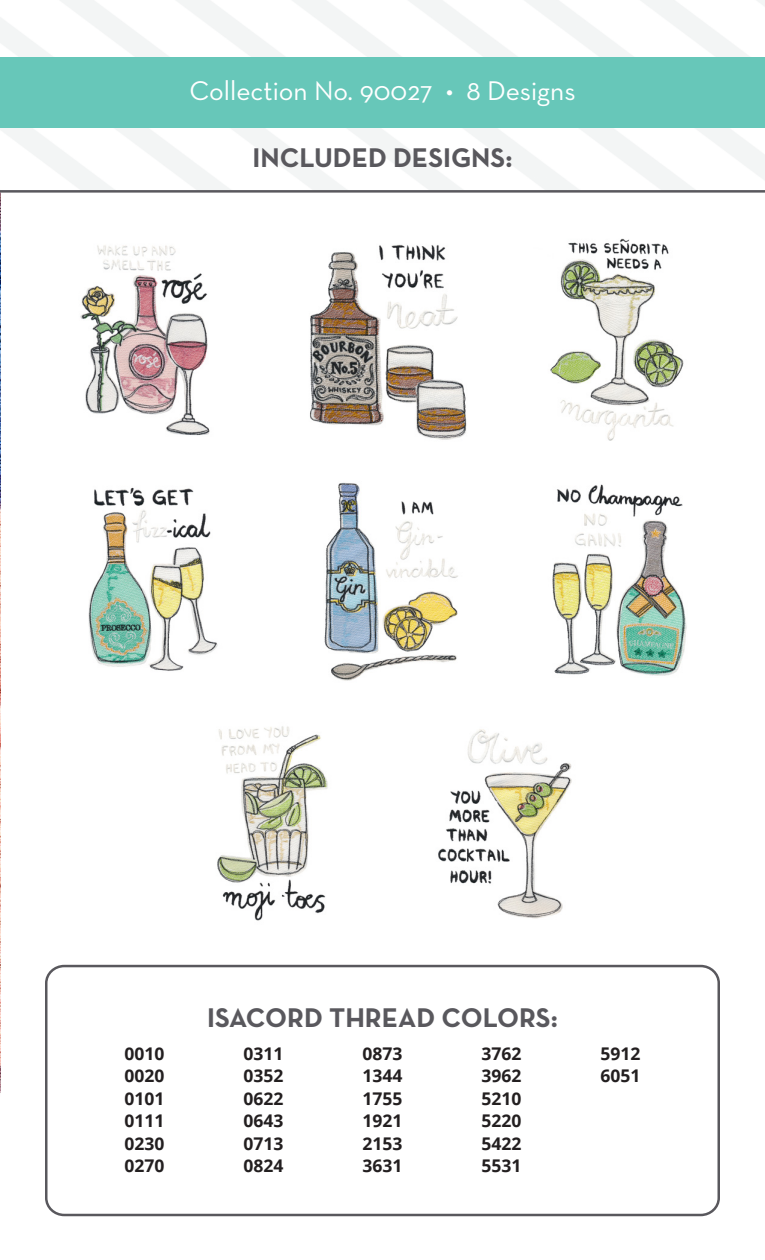
<style>
.page{position:relative;width:765px;height:1260px;background:#fff}
.page>*{position:absolute;margin:0;border:0;box-sizing:border-box;transform-origin:0 0}
.t1{font:700 27.5px "Neutra Text";color:#59585d}
.t2{font:27.5px "Neutra Text";color:#fff}
.t3{font:700 17.5px "Open Sans";color:#231f20}
</style>
<div class="page">
<img style="left:0;top:193px;width:1px;height:900px">
<svg style="left:0;top:0;width:765px;height:193px"></svg>
<div style="left:0;top:57px;width:765px;height:71px;background:#67c7b9"></div>
<div style="left:45px;top:965px;width:675px;height:251px;border:2px solid #59585d;border-radius:18px"></div>
<img style="left:80px;top:245px;width:130px;height:191px">
<img style="left:88px;top:487px;width:130px;height:184px">
<img style="left:217px;top:726px;width:111px;height:195px">
<img style="left:310px;top:244px;width:157px;height:196px">
<img style="left:324px;top:482px;width:134px;height:199px">
<img style="left:438px;top:729px;width:134px;height:190px">
<img style="left:550px;top:238px;width:134px;height:203px">
<img style="left:552px;top:484px;width:135px;height:192px">
<p class="t2" style="left:189px;top:74px;width:388px">Collection No. 90027 • 8 Designs</p>
<p class="t1" style="left:253px;top:141px;width:261px">INCLUDED DESIGNS:</p>
<p class="t3" style="left:124px;top:1041px;width:41px">0010</p>
<p class="t3" style="left:124px;top:1063px;width:41px">0020</p>
<p class="t3" style="left:124px;top:1086px;width:41px">0101</p>
<p class="t3" style="left:124px;top:1108px;width:41px">0111</p>
<p class="t3" style="left:124px;top:1131px;width:41px">0230</p>
<p class="t3" style="left:124px;top:1153px;width:41px">0270</p>
<p class="t1" style="left:207px;top:1000px;width:352px">ISACORD THREAD COLORS:</p>
<p class="t3" style="left:243px;top:1041px;width:41px">0311</p>
<p class="t3" style="left:243px;top:1063px;width:41px">0352</p>
<p class="t3" style="left:243px;top:1086px;width:41px">0622</p>
<p class="t3" style="left:243px;top:1108px;width:41px">0643</p>
<p class="t3" style="left:243px;top:1131px;width:41px">0713</p>
<p class="t3" style="left:243px;top:1153px;width:41px">0824</p>
<p class="t3" style="left:363px;top:1041px;width:41px">0873</p>
<p class="t3" style="left:363px;top:1063px;width:41px">1344</p>
<p class="t3" style="left:363px;top:1086px;width:41px">1755</p>
<p class="t3" style="left:363px;top:1108px;width:41px">1921</p>
<p class="t3" style="left:363px;top:1131px;width:41px">2153</p>
<p class="t3" style="left:363px;top:1153px;width:41px">3631</p>
<p class="t3" style="left:482px;top:1041px;width:41px">3762</p>
<p class="t3" style="left:482px;top:1063px;width:41px">3962</p>
<p class="t3" style="left:482px;top:1086px;width:41px">5210</p>
<p class="t3" style="left:482px;top:1108px;width:41px">5220</p>
<p class="t3" style="left:482px;top:1131px;width:41px">5422</p>
<p class="t3" style="left:482px;top:1153px;width:41px">5531</p>
<p class="t3" style="left:601px;top:1041px;width:41px">5912</p>
<p class="t3" style="left:601px;top:1063px;width:41px">6051</p>
</div>
